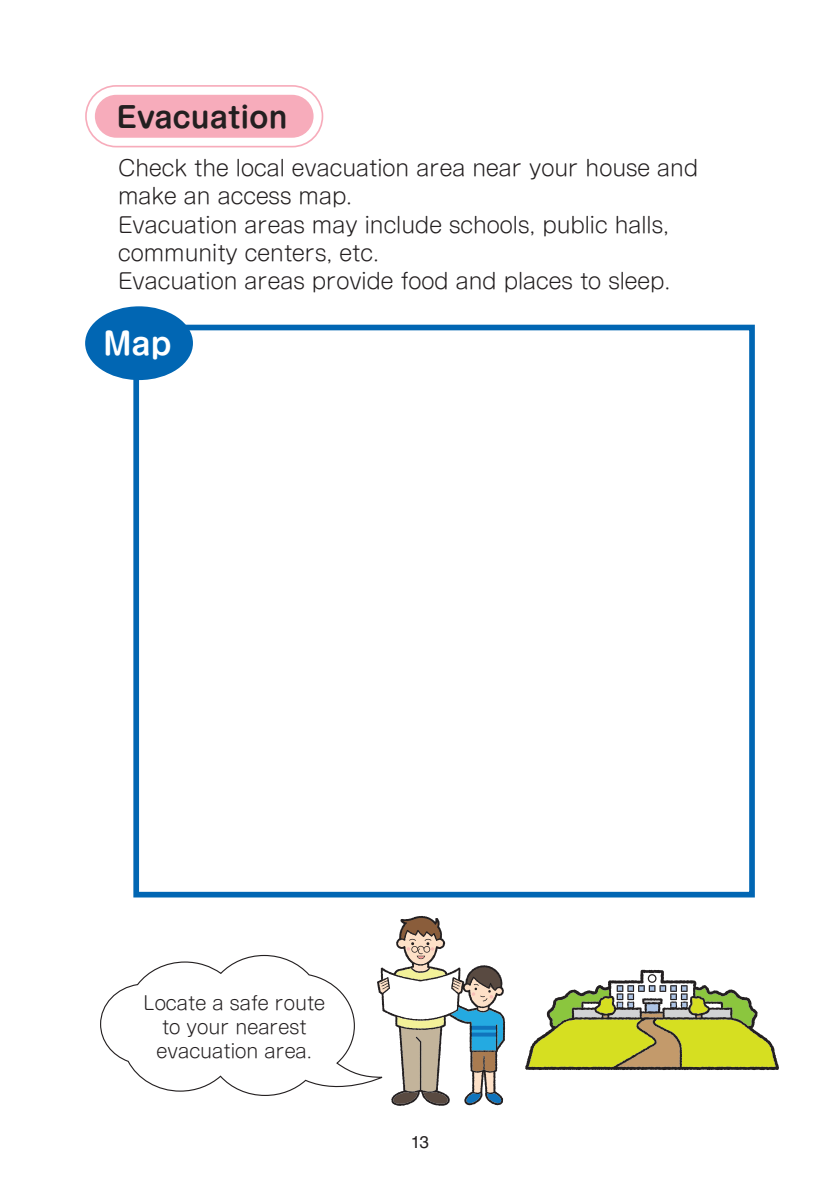
<style>
.page{position:relative;width:840px;height:1191px;background:#fff}
.page>*{position:absolute;margin:0;border:0;box-sizing:border-box;transform-origin:0 0}
.t1{font:700 29.8px "Shin M Go Pr 6 De";color:#fff}
.t2{font:700 28.4px "Shin M Go Pr 6 De";color:#231f20}
.t3{font:300 21.2px/28.4px "Shin M Go Pr 6";color:#231f20}
.t4{font:300 18.4px/24.2px "Shin M Go Pr 6";color:#231f20;text-align:center}
.t5{font:17px "Helvetica LT Std";color:#231f20}
</style>
<div class="page">
<svg style="left:100px;top:954px;width:277px;height:142px"></svg>
<div style="left:133px;top:325px;width:621px;height:572px;border:6px solid #0166b3"></div>
<div style="left:85px;top:306px;width:108px;height:74px;background:#0166b3;border-radius:50%"></div>
<div style="left:85px;top:85px;width:238px;height:62px;border:2px solid #f7acbb;border-radius:30px"></div>
<div style="left:95px;top:95px;width:218px;height:43px;background:#f7acbb;border-radius:21px"></div>
<svg style="left:525px;top:969px;width:253px;height:101px"></svg>
<svg style="left:377px;top:916px;width:128px;height:190px"></svg>
<h2 class="t2" style="left:116px;top:93px;width:173px">Evacuation</h2>
<p class="t3" style="left:118px;top:153px;width:581px">Check the local evacuation area near your house and make an access map.<br>Evacuation areas may include schools, public halls, community centers, etc.<br>Evacuation areas provide food and places to sleep.</p>
<h1 class="t1" style="left:103px;top:319px;width:70px">Map</h1>
<p class="t4" style="left:143px;top:990px;width:183px">Locate a safe route to your nearest evacuation area.</p>
<p class="t5" style="left:410px;top:1132px;width:20px">13</p>
</div>
